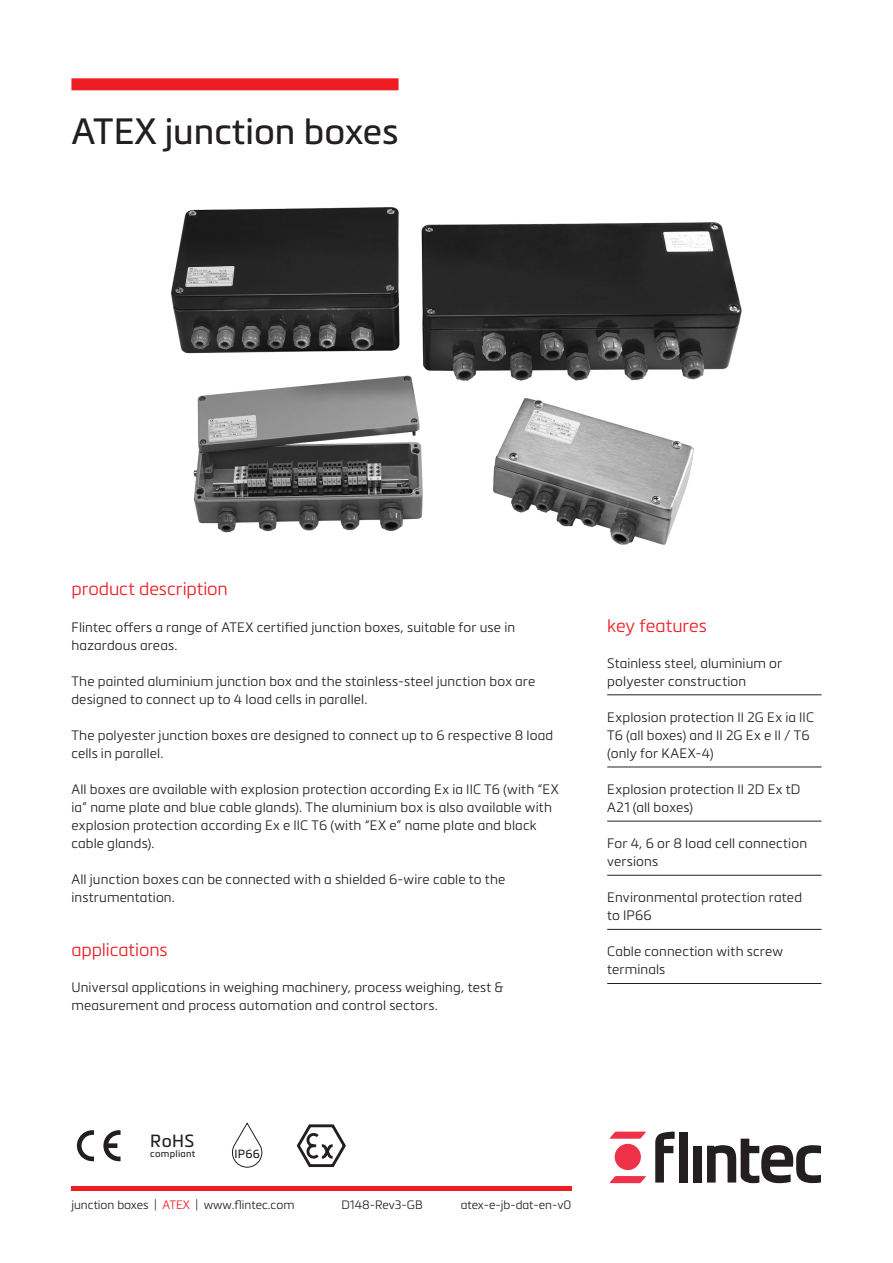
<style>
.page{position:relative;width:893px;height:1263px;background:#fff}
.page>*{position:absolute;margin:0;border:0;box-sizing:border-box;transform-origin:0 0}
.Heading{font:36px "Metronic Pro";color:#231f20}
.Subheading{font:300 18px "Metronic Pro";letter-spacing:-.005em;color:#ee1d23}
.t1{font:17.4px "Metronic Pro";color:#231f20}
.Paragraph{font:300 13.5px/18px "Metronic Pro";letter-spacing:.01em;color:#231f20}
.List{font:300 13.5px/18px "Metronic Pro";letter-spacing:.01em;color:#231f20}
.t2{font:300 12px "Metronic Pro";color:#231f20}
.t3{font:11.7px "Metronic Pro";color:#231f20}
.t4{font:9.45px "Metronic Pro";letter-spacing:.025em;color:#231f20}
.s1{color:#ee1d23}
</style>
<div class="page">
<svg style="left:655px;top:1132px;width:20px;height:50px"></svg>
<div style="left:679px;top:1131px;width:9px;height:51px;background:#231f20"></div>
<div style="left:693px;top:1146px;width:9px;height:36px;background:#231f20"></div>
<svg style="left:707px;top:1138px;width:114px;height:45px"></svg>
<svg style="left:610px;top:1131px;width:36px;height:52px"></svg>
<div style="left:71px;top:1186px;width:500px;height:5px;background:#ee1d23"></div>
<svg style="left:103px;top:1130px;width:18px;height:31px"></svg>
<svg style="left:77px;top:1130px;width:17px;height:31px"></svg>
<svg style="left:232px;top:1122px;width:31px;height:46px"></svg>
<svg style="left:296px;top:1124px;width:50px;height:43px"></svg>
<img style="left:171px;top:207px;width:571px;height:338px">
<div style="left:71px;top:78px;width:328px;height:12px;background:#ee1d23"></div>
<hr style="left:607px;top:694px;width:214px;height:1px;background:#231f20">
<hr style="left:607px;top:767px;width:214px;height:1px;background:#231f20">
<hr style="left:607px;top:821px;width:214px;height:1px;background:#231f20">
<hr style="left:607px;top:875px;width:214px;height:1px;background:#231f20">
<hr style="left:607px;top:929px;width:214px;height:1px;background:#231f20">
<hr style="left:607px;top:983px;width:214px;height:1px;background:#231f20">
<p class="Heading" style="left:71px;top:106px;width:329px">ATEX junction boxes</p>
<p class="Subheading" style="left:71px;top:577px;width:158px">product description</p>
<p class="Paragraph" style="left:71px;top:617px;width:445px">Flintec offers a range of ATEX certified junction boxes, suitable for use in hazardous areas.</p>
<p class="Paragraph" style="left:71px;top:671px;width:465px">The painted aluminium junction box and the stainless-steel junction box are designed to connect up to 4 load cells in parallel.</p>
<p class="Paragraph" style="left:71px;top:725px;width:483px">The polyester junction boxes are designed to connect up to 6 respective 8 load cells in parallel.</p>
<p class="Paragraph" style="left:71px;top:779px;width:489px">All boxes are available with explosion protection according Ex ia IIC T6 (with “EX ia” name plate and blue cable glands). The aluminium box is also available with explosion protection according Ex e IIC T6 (with “EX e” name plate and black cable glands).</p>
<p class="Paragraph" style="left:71px;top:870px;width:435px">All junction boxes can be connected with a shielded 6-wire cable to the instrumentation.</p>
<p class="Subheading" style="left:71px;top:938px;width:98px">applications</p>
<p class="Paragraph" style="left:71px;top:978px;width:434px">Universal applications in weighing machinery, process weighing, test &amp; measurement and process automation and control sectors.</p>
<p class="Subheading" style="left:607px;top:613px;width:101px">key features</p>
<p class="List" style="left:607px;top:653px;width:176px">Stainless steel, aluminium or polyester construction</p>
<p class="List" style="left:607px;top:707px;width:208px">Explosion protection II 2G Ex ia IIC<br>T6 (all boxes) and II 2G Ex e II / T6 (only for KAEX-4)</p>
<p class="List" style="left:607px;top:779px;width:195px">Explosion protection II 2D Ex tD<br>A21 (all boxes)</p>
<p class="List" style="left:607px;top:834px;width:201px">For 4, 6 or 8 load cell connection versions</p>
<p class="List" style="left:607px;top:888px;width:196px">Environmental protection rated to IP66</p>
<p class="List" style="left:607px;top:942px;width:177px">Cable connection with screw terminals</p>
<p class="t1" style="left:150px;top:1128px;width:46px">RoHS</p>
<p class="t4" style="left:150px;top:1147px;width:46px">compliant</p>
<p class="t3" style="left:234px;top:1145px;width:27px">IP66</p>
<p class="t2" style="left:71px;top:1196px;width:225px">junction boxes | <span class="s1">ATEX</span> | www.flintec.com</p>
<p class="t2" style="left:341px;top:1196px;width:83px">D148-Rev3-GB</p>
<p class="t2" style="left:461px;top:1196px;width:112px">atex-e-jb-dat-en-v0</p>
</div>
